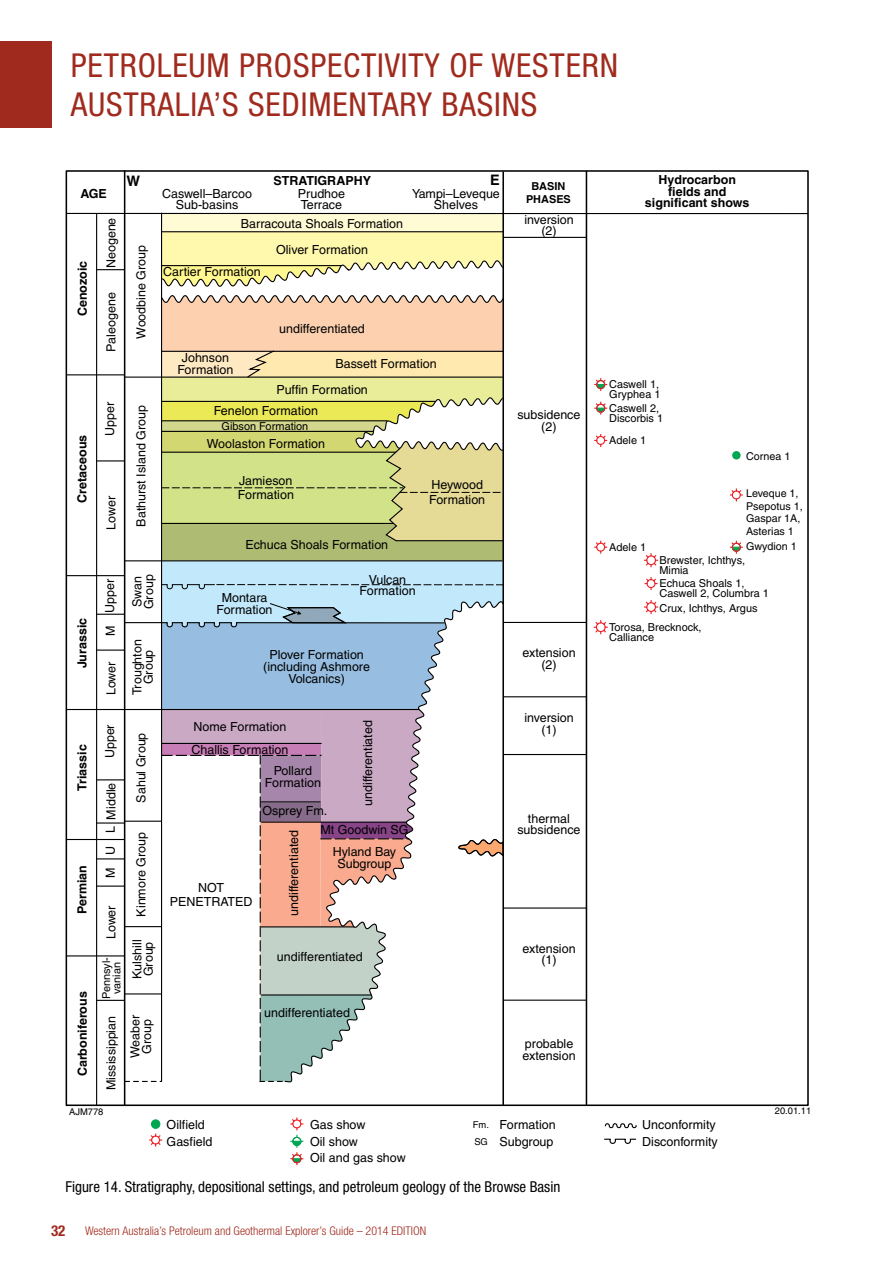
<style>
.page{position:relative;width:893px;height:1263px;background:#fff}
.page>*{position:absolute;margin:0;border:0;box-sizing:border-box;transform-origin:0 0}
.t1{font:condensed 33px/39.6px "Helvetica Neue";letter-spacing:.025em;color:#a02a1d}
.t2{font:condensed 15px "Helvetica Neue";color:#000}
.t3{font:700 condensed 15px "Helvetica Neue";color:#a02a1d}
.t4{font:700 14.4px "Helvetica";color:#000}
.t5{font:12.45px/11.6px "Helvetica";color:#000;text-align:center}
.t6{font:700 12.45px/11.9px "Helvetica";color:#000;text-align:center}
.t7{font:300 condensed 12px "Helvetica Neue";color:#a02a1d}
.t8{font:10.95px/10.1px "Helvetica";color:#000}
.t9{font:700 10.95px/13px "Helvetica";color:#000;text-align:center}
.t10{font:10.8px/12.5px "Helvetica";color:#000}
.t11{font:9.3px "Helvetica";color:#000}
.s1{font-size:9.3px}
</style>
<div class="page">
<div style="left:0;top:41px;width:51px;height:87px;background:#a02a1d"></div>
<div style="left:162px;top:214px;width:341px;height:18px;background:#fffcd5"></div>
<hr style="left:67px;top:575px;width:57px;height:1px;background:#000">
<hr style="left:67px;top:709px;width:352px;height:1px;background:#000">
<hr style="left:502px;top:172px;width:2px;height:932px;background:#000">
<hr style="left:586px;top:171px;width:1px;height:933px;background:#000">
<hr style="left:67px;top:213px;width:741px;height:1px;background:#000">
<hr style="left:96px;top:214px;width:1px;height:891px;background:#000">
<hr style="left:124px;top:171px;width:1px;height:934px;background:#000">
<hr style="left:67px;top:374px;width:57px;height:1px;background:#000">
<hr style="left:67px;top:839px;width:57px;height:1px;background:#000">
<hr style="left:67px;top:955px;width:57px;height:1px;background:#000">
<hr style="left:161px;top:213px;width:1px;height:869px;background:#000">
<hr style="left:161px;top:231px;width:342px;height:1px;background:#000">
<hr style="left:503px;top:237px;width:83px;height:1px;background:#000">
<hr style="left:503px;top:622px;width:83px;height:1px;background:#000">
<hr style="left:503px;top:696px;width:83px;height:1px;background:#000">
<hr style="left:503px;top:754px;width:83px;height:1px;background:#000">
<hr style="left:503px;top:907px;width:83px;height:1px;background:#000">
<hr style="left:503px;top:999px;width:83px;height:2px;background:#000">
<svg style="left:594px;top:621px;width:13px;height:13px"></svg>
<svg style="left:291px;top:1153px;width:12px;height:12px"></svg>
<div style="left:732px;top:451px;width:9px;height:8px;background:#00a651;border-radius:50%"></div>
<svg style="left:595px;top:379px;width:12px;height:11px"></svg>
<svg style="left:291px;top:1118px;width:12px;height:29px"></svg>
<svg style="left:604px;top:1123px;width:33px;height:6px"></svg>
<div style="left:151px;top:1120px;width:9px;height:8px;background:#00a651;border-radius:50%"></div>
<div style="left:151px;top:1119px;width:9px;height:10px;border:1px solid #00a651;border-radius:50%"></div>
<svg style="left:150px;top:1134px;width:12px;height:12px"></svg>
<div style="left:151px;top:1135px;width:9px;height:9px;border:1px solid #ed1d24;border-radius:50%"></div>
<svg style="left:604px;top:1138px;width:33px;height:6px"></svg>
<svg style="left:595px;top:434px;width:12px;height:12px"></svg>
<svg style="left:96px;top:232px;width:409px;height:851px"></svg>
<svg style="left:595px;top:402px;width:12px;height:12px"></svg>
<svg style="left:595px;top:541px;width:12px;height:12px"></svg>
<svg style="left:730px;top:489px;width:12px;height:12px"></svg>
<svg style="left:730px;top:541px;width:12px;height:12px"></svg>
<svg style="left:645px;top:554px;width:13px;height:13px"></svg>
<svg style="left:645px;top:600px;width:13px;height:14px"></svg>
<svg style="left:645px;top:578px;width:12px;height:11px"></svg>
<h1 class="t1" style="left:71px;top:45px;width:549px">PETROLEUM PROSPECTIVITY OF WESTERN<br>AUSTRALIA’S SEDIMENTARY BASINS</h1>
<p class="t6" style="left:80px;top:188px;width:28px">AGE</p>
<p class="t6" style="left:76px;top:316px;width:57px;rotate:-90deg">Cenozoic</p>
<p class="t5" style="left:105px;top:268px;width:52px;rotate:-90deg">Neogene</p>
<p class="t5" style="left:105px;top:352px;width:61px;rotate:-90deg">Paleogene</p>
<p class="t6" style="left:76px;top:503px;width:70px;rotate:-90deg">Cretaceous</p>
<p class="t5" style="left:104px;top:436px;width:36px;rotate:-90deg">Upper</p>
<p class="t5" style="left:105px;top:530px;width:35px;rotate:-90deg">Lower</p>
<p class="t6" style="left:274px;top:174px;width:99px">STRATIGRAPHY</p>
<p class="t6" style="left:645px;top:173px;width:106px">Hydrocarbon fields and significant shows</p>
<p class="t4" style="left:126px;top:172px;width:15px">W</p>
<p class="t4" style="left:490px;top:172px;width:11px">E</p>
<p class="t9" style="left:526px;top:180px;width:46px">BASIN<br>PHASES</p>
<p class="t5" style="left:162px;top:187px;width:91px">Caswell–Barcoo<br>Sub-basins</p>
<p class="t5" style="left:412px;top:187px;width:89px">Yampi–Leveque<br>Shelves</p>
<p class="t5" style="left:298px;top:187px;width:49px;text-align:left">Prudhoe<br>Terrace</p>
<p class="t5" style="left:135px;top:339px;width:96px;rotate:-90deg">Woodbine Group</p>
<p class="t5" style="left:135px;top:527px;width:123px;rotate:-90deg">Bathurst Island Group</p>
<p class="t5" style="left:241px;top:218px;width:164px">Barracouta Shoals Formation</p>
<p class="t5" style="left:163px;top:266px;width:99px">Cartier Formation</p>
<p class="t5" style="left:276px;top:244px;width:93px">Oliver Formation</p>
<p class="t5" style="left:279px;top:322px;width:87px">undifferentiated</p>
<p class="t5" style="left:177px;top:352px;width:58px">Johnson<br>Formation</p>
<p class="t5" style="left:214px;top:405px;width:106px">Fenelon Formation</p>
<p class="t8" style="left:222px;top:421px;width:88px">Gibson Formation</p>
<p class="t5" style="left:207px;top:437px;width:120px">Woolaston Formation</p>
<p class="t5" style="left:238px;top:473px;width:58px;line-height:14.4px;text-align:left">Jamieson<br>Formation</p>
<p class="t5" style="left:429px;top:478px;width:58px;line-height:14.4px;text-align:left">Heywood<br>Formation</p>
<p class="t5" style="left:245px;top:539px;width:144px">Echuca Shoals Formation</p>
<p class="t5" style="left:335px;top:358px;width:103px">Bassett Formation</p>
<p class="t5" style="left:276px;top:383px;width:93px">Puffin Formation</p>
<p class="t5" style="left:524px;top:213px;width:51px">inversion (2)</p>
<p class="t5" style="left:517px;top:409px;width:65px">subsidence (2)</p>
<p class="t8" style="left:609px;top:379px;width:53px">Caswell 1,<br>Gryphea 1</p>
<p class="t8" style="left:609px;top:435px;width:39px">Adele 1</p>
<p class="t8" style="left:609px;top:403px;width:56px">Caswell 2,<br>Discorbis 1</p>
<p class="t8" style="left:609px;top:542px;width:39px">Adele 1</p>
<p class="t10" style="left:746px;top:450px;width:46px">Cornea 1</p>
<p class="t10" style="left:746px;top:487px;width:58px">Leveque 1,<br>Psepotus 1,<br>Gaspar 1A,<br>Asterias 1</p>
<p class="t10" style="left:746px;top:540px;width:52px">Gwydion 1</p>
<p class="t6" style="left:76px;top:668px;width:52px;rotate:-90deg">Jurassic</p>
<p class="t6" style="left:76px;top:790px;width:48px;rotate:-90deg">Triassic</p>
<p class="t6" style="left:76px;top:914px;width:50px;rotate:-90deg">Permian</p>
<p class="t6" style="left:76px;top:1076px;width:86px;rotate:-90deg">Carboniferous</p>
<p class="t5" style="left:104px;top:613px;width:36px;rotate:-90deg">Upper</p>
<p class="t5" style="left:105px;top:636px;width:12px;rotate:-90deg">M</p>
<p class="t5" style="left:105px;top:695px;width:35px;rotate:-90deg">Lower</p>
<p class="t5" style="left:104px;top:758px;width:36px;rotate:-90deg">Upper</p>
<p class="t5" style="left:105px;top:819px;width:38px;rotate:-90deg">Middle</p>
<p class="t5" style="left:105px;top:833px;width:8px;rotate:-90deg">L</p>
<p class="t5" style="left:105px;top:855px;width:11px;rotate:-90deg">U</p>
<p class="t5" style="left:105px;top:878px;width:12px;rotate:-90deg">M</p>
<p class="t5" style="left:105px;top:939px;width:35px;rotate:-90deg">Lower</p>
<p class="t8" style="left:101px;top:999px;width:43px;text-align:center;rotate:-90deg">Pennsyl&shy;vanian</p>
<p class="t5" style="left:105px;top:1090px;width:76px;rotate:-90deg">Mississippian</p>
<p class="t5" style="left:131px;top:609px;width:36px;text-align:left;rotate:-90deg">Swan<br>Group</p>
<p class="t5" style="left:131px;top:695px;width:57px;rotate:-90deg">Troughton<br>Group</p>
<p class="t5" style="left:135px;top:803px;width:72px;rotate:-90deg">Sahul Group</p>
<p class="t5" style="left:135px;top:916px;width:86px;rotate:-90deg">Kinmore Group</p>
<p class="t5" style="left:131px;top:978px;width:41px;text-align:left;rotate:-90deg">Kulshill<br>Group</p>
<p class="t5" style="left:129px;top:1058px;width:45px;rotate:-90deg">Weaber<br>Group</p>
<p class="t5" style="left:216px;top:592px;width:58px">Montara<br>Formation</p>
<p class="t5" style="left:360px;top:574px;width:58px">Vulcan<br>Formation</p>
<p class="t5" style="left:263px;top:649px;width:108px">Plover Formation (including Ashmore<br>Volcanics)</p>
<p class="t5" style="left:362px;top:806px;width:87px;rotate:-90deg">undifferentiated</p>
<p class="t5" style="left:321px;top:819px;width:90px;line-height:22px">Mt Goodwin SG<br>Hyland Bay</p>
<p class="t5" style="left:337px;top:857px;width:56px">Subgroup</p>
<p class="t5" style="left:193px;top:721px;width:94px">Nome Formation</p>
<p class="t5" style="left:274px;top:739px;width:40px;line-height:20.9px;text-align:left;text-indent:-82px">Challis Formation<br>Pollard</p>
<p class="t5" style="left:265px;top:776px;width:58px">Formation</p>
<p class="t5" style="left:262px;top:805px;width:66px">Osprey Fm.</p>
<p class="t5" style="left:288px;top:916px;width:87px;rotate:-90deg">undifferentiated</p>
<p class="t5" style="left:170px;top:880px;width:84px;line-height:14.4px">NOT<br>PENETRATED</p>
<p class="t5" style="left:277px;top:951px;width:87px">undifferentiated</p>
<p class="t5" style="left:264px;top:1007px;width:87px">undifferentiated</p>
<p class="t5" style="left:523px;top:647px;width:55px">extension (2)</p>
<p class="t5" style="left:524px;top:712px;width:51px">inversion (1)</p>
<p class="t8" style="left:659px;top:555px;width:87px">Brewster, Ichthys,<br>Mimia</p>
<p class="t8" style="left:659px;top:578px;width:111px">Echuca Shoals 1,<br>Caswell 2, Columbra 1</p>
<p class="t8" style="left:659px;top:603px;width:100px">Crux, Ichthys, Argus</p>
<p class="t8" style="left:609px;top:622px;width:94px">Torosa, Brecknock,<br>Calliance</p>
<p class="t5" style="left:517px;top:812px;width:65px">thermal subsidence</p>
<p class="t5" style="left:523px;top:942px;width:55px">extension (1)</p>
<p class="t5" style="left:523px;top:1038px;width:55px;text-align:left">probable extension</p>
<p class="t11" style="left:69px;top:1106px;width:36px">AJM778</p>
<p class="t11" style="left:775px;top:1106px;width:38px">20.01.11</p>
<p class="t5" style="left:473px;top:1116px;width:84px;line-height:16.5px;text-align:left"><span class="s1">Fm.</span> Formation<br><span class="s1">SG</span> Subgroup</p>
<p class="t5" style="left:642px;top:1119px;width:75px">Unconformity</p>
<p class="t5" style="left:310px;top:1152px;width:97px">Oil and gas show</p>
<p class="t5" style="left:167px;top:1118px;width:40px">Oilfield</p>
<p class="t5" style="left:310px;top:1118px;width:57px">Gas show</p>
<p class="t5" style="left:167px;top:1135px;width:47px">Gasfield</p>
<p class="t5" style="left:642px;top:1135px;width:77px">Disconformity</p>
<p class="t5" style="left:310px;top:1135px;width:49px">Oil show</p>
<p class="t2" style="left:66px;top:1178px;width:496px">Figure 14. Stratigraphy, depositional settings, and petroleum geology of the Browse Basin</p>
<p class="t3" style="left:51px;top:1221px;width:16px">32</p>
<p class="t7" style="left:85px;top:1224px;width:343px">Western Australia’s Petroleum and Geothermal Explorer’s Guide – 2014 EDITION</p>
</div>
